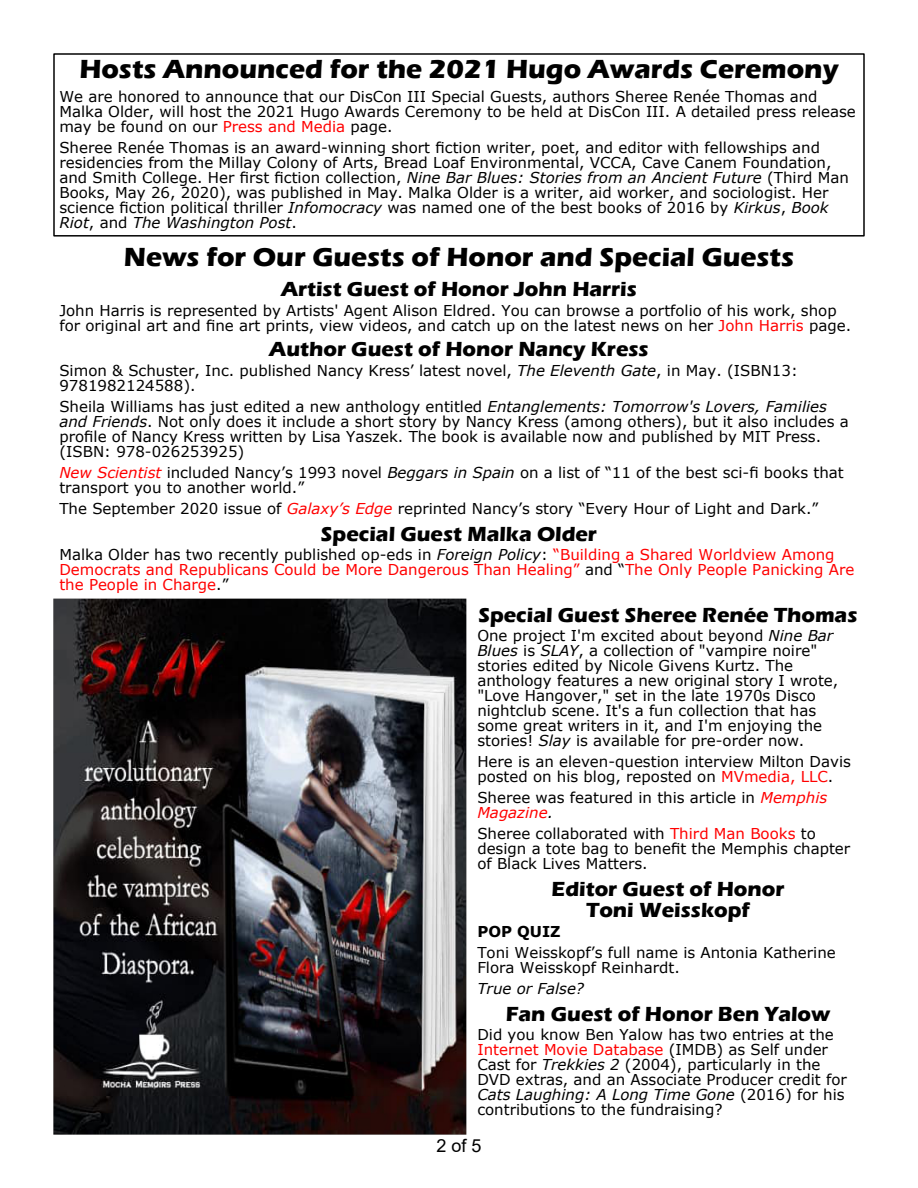
<style>
.page{position:relative;width:918px;height:1188px;background:#fff}
.page>*{position:absolute;margin:0;border:0;box-sizing:border-box;transform-origin:0 0}
.t1{font:700 27px "Eras ITC";color:#000}
.t2{font:700 21px/21px "Eras ITC";color:#000;text-align:center}
.t3{font:18px "Arial";color:#000}
.t4{font:15px/15px "Verdana";color:#000}
.t5{font:15px/15px "Verdana";color:#f00}
.t6{font:italic 15px "Verdana";color:#000}
.t7{font:700 15px "Verdana";color:#000}
.s1{color:#f00}
.s2{font-style:italic}
.s3{font-style:italic;color:#f00}
.s4{color:#000}
.s5{font-style:italic;color:#000}
</style>
<div class="page">
<div style="left:53px;top:53px;width:812px;height:184px;border:1px solid #000"></div>
<img style="left:54px;top:599px;width:413px;height:535px">
<h1 class="t1" style="left:79px;top:59px;width:761px">Hosts Announced for the 2021 Hugo Awards Ceremony</h1>
<p class="t4" style="left:59px;top:91px;width:798px">We are honored to announce that our DisCon III Special Guests, authors Sheree Renée Thomas and<br>Malka Older, will host the 2021 Hugo Awards Ceremony to be held at DisCon III. A detailed press release may be found on our <span class="s1">Press and Media</span> page.</p>
<p class="t4" style="left:59px;top:142px;width:791px">Sheree Renée Thomas is an award-winning short fiction writer, poet, and editor with fellowships and residencies from the Millay Colony of Arts, Bread Loaf Environmental, VCCA, Cave Canem Foundation, and Smith College. Her first fiction collection, <span class="s2">Nine Bar Blues: Stories from an Ancient Future</span> (Third Man Books, May 26, 2020), was published in May. Malka Older is a writer, aid worker, and sociologist. Her science fiction political thriller <span class="s2">Infomocracy</span> was named one of the best books of 2016 by <span class="s2">Kirkus</span>, <span class="s2">Book Riot</span>, and <span class="s2">The Washington Post</span>.</p>
<h1 class="t1" style="left:124px;top:247px;width:672px">News for Our Guests of Honor and Special Guests</h1>
<h2 class="t2" style="left:281px;top:281px;width:357px">Artist Guest of Honor John Harris</h2>
<p class="t4" style="left:59px;top:304px;width:793px">John Harris is represented by Artists' Agent Alison Eldred. You can browse a portfolio of his work, shop for original art and fine art prints, view videos, and catch up on the latest news on her <span class="s1">John Harris</span> page.</p>
<h2 class="t2" style="left:269px;top:341px;width:381px">Author Guest of Honor Nancy Kress</h2>
<p class="t4" style="left:59px;top:364px;width:740px">Simon &amp; Schuster, Inc. published Nancy Kress’ latest novel, <span class="s2">The Eleventh Gate</span>, in May. (ISBN13:<br>9781982124588).</p>
<p class="t4" style="left:59px;top:400px;width:791px">Sheila Williams has just edited a new anthology entitled <span class="s2">Entanglements: Tomorrow's Lovers, Families and Friends</span>. Not only does it include a short story by Nancy Kress (among others), but it also includes a profile of Nancy Kress written by Lisa Yaszek. The book is available now and published by MIT Press. (ISBN: 978-026253925)</p>
<p class="t4" style="left:59px;top:466px;width:786px"><span class="s3">New Scientist</span> included Nancy’s 1993 novel <span class="s2">Beggars in Spain</span> on a list of “11 of the best sci-fi books that transport you to another world.”</p>
<p class="t4" style="left:59px;top:502px;width:760px">The September 2020 issue of <span class="s3">Galaxy’s Edge</span> reprinted Nancy’s story “Every Hour of Light and Dark.”</p>
<h2 class="t2" style="left:321px;top:525px;width:278px">Special Guest Malka Older</h2>
<p class="t5" style="left:59px;top:549px;width:797px"><span class="s4">Malka Older has two recently published op-eds in</span> <span class="s5">Foreign Policy</span><span class="s4">:</span> “Building a Shared Worldview Among<br>Democrats and Republicans Could be More Dangerous Than Healing” <span class="s4">and “</span>The Only People Panicking Are the People in Charge<span class="s4">.”</span></p>
<h2 class="t2" style="left:478px;top:606px;width:381px">Special Guest Sheree Renée Thomas</h2>
<p class="t4" style="left:477px;top:630px;width:362px">One project I'm excited about beyond <span class="s2">Nine Bar Blues</span> is <span class="s2">SLAY</span>, a collection of "vampire noire" stories edited by Nicole Givens Kurtz. The anthology features a new original story I wrote, "Love Hangover," set in the late 1970s Disco nightclub scene. It's a fun collection that has some great writers in it, and I'm enjoying the stories! <span class="s2">Slay</span> is available for pre-order now.</p>
<p class="t4" style="left:477px;top:756px;width:375px">Here is an eleven-question interview Milton Davis posted on his blog, reposted on <span class="s1">MVmedia, LLC</span>.</p>
<p class="t4" style="left:477px;top:792px;width:351px">Sheree was featured in this article in <span class="s3">Memphis<br>Magazine</span><span class="s2">.</span></p>
<p class="t4" style="left:477px;top:828px;width:374px">Sheree collaborated with <span class="s1">Third Man Books</span> to design a tote bag to benefit the Memphis chapter of Black Lives Matters.</p>
<h2 class="t2" style="left:552px;top:881px;width:234px">Editor Guest of Honor<br>Toni Weisskopf</h2>
<p class="t7" style="left:477px;top:925px;width:85px">POP QUIZ</p>
<p class="t4" style="left:477px;top:946px;width:360px">Toni Weisskopf’s full name is Antonia Katherine<br>Flora Weisskopf Reinhardt.</p>
<p class="t6" style="left:477px;top:982px;width:108px">True or False?</p>
<h2 class="t2" style="left:506px;top:1005px;width:326px">Fan Guest of Honor Ben Yalow</h2>
<p class="t4" style="left:477px;top:1029px;width:371px">Did you know Ben Yalow has two entries at the <span class="s1">Internet Movie Database</span> (IMDB) as Self under Cast for <span class="s2">Trekkies 2</span> (2004), particularly in the DVD extras, and an Associate Producer credit for <span class="s2">Cats Laughing: A Long Time Gone</span> (2016) for his contributions to the fundraising?</p>
<p class="t3" style="left:436px;top:1139px;width:47px">2of5</p>
</div>
